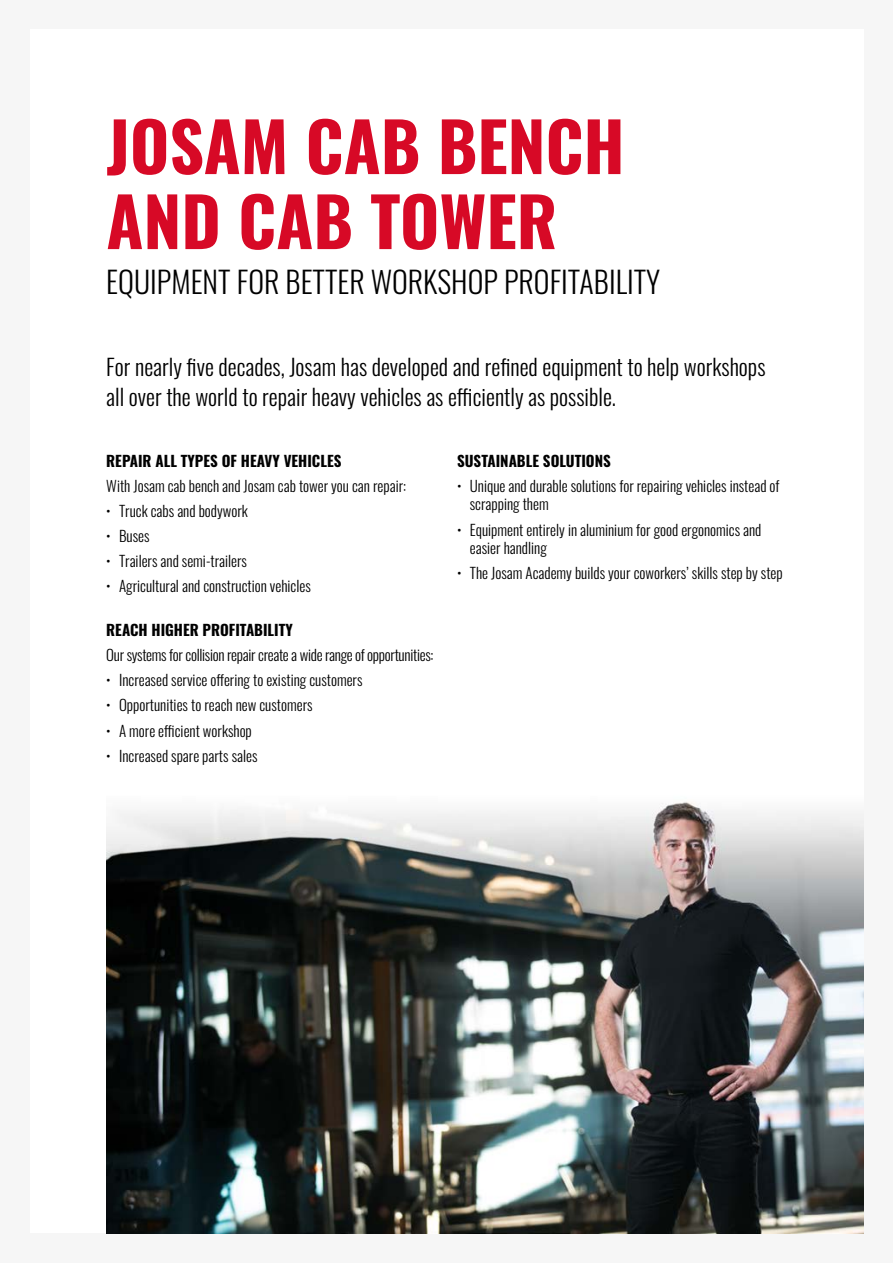
<style>
.page{position:relative;width:893px;height:1263px;background:#f6f6f6}
.page>*{position:absolute;margin:0;border:0;box-sizing:border-box;transform-origin:0 0}
.Huvudrubrik_röd{font:700 67.5px "Oswald";color:#d70926}
.Underrubrik_svart{font:300 30px "Oswald";color:#000}
.Ingress{font:300 22.5px/30px "Oswald";color:#000}
.Brödtext_punkter_2{font:300 15px/18.8px "Oswald";color:#000}
.Mellanrubrik{font:700 15px "Oswald";color:#000}
.Brödtext_2{font:300 15px "Oswald";letter-spacing:-.02em;color:#000}
.Brödtext_2-2{font:300 15px "Oswald";color:#000}
</style>
<div class="page">
<div style="left:30px;top:30px;width:833px;height:1203px;background:#fff"></div>
<img style="left:106px;top:802px;width:757px;height:431px">
<p class="Huvudrubrik_röd" style="left:106px;top:111px;width:520px">JOSAM CAB BENCH</p>
<p class="Huvudrubrik_röd" style="left:106px;top:186px;width:452px">AND CAB TOWER</p>
<p class="Underrubrik_svart" style="left:106px;top:255px;width:555px">EQUIPMENT FOR BETTER WORKSHOP PROFITABILITY</p>
<p class="Ingress" style="left:106px;top:349px;width:661px">For nearly five decades, Josam has developed and refined equipment to help workshops all over the world to repair heavy vehicles as efficiently as possible.</p>
<p class="Mellanrubrik" style="left:106px;top:453px;width:237px">REPAIR ALL TYPES OF HEAVY VEHICLES</p>
<p class="Brödtext_2-2" style="left:106px;top:472px;width:301px">With Josam cab bench and Josam cab tower you can repair:</p>
<p class="Brödtext_punkter_2" style="left:106px;top:500px;width:143px">• Truck cabs and bodywork</p>
<p class="Brödtext_punkter_2" style="left:106px;top:525px;width:45px">• Buses</p>
<p class="Brödtext_punkter_2" style="left:106px;top:550px;width:142px">• Trailers and semi-trailers</p>
<p class="Brödtext_punkter_2" style="left:106px;top:575px;width:206px">• Agricultural and construction vehicles</p>
<p class="Mellanrubrik" style="left:106px;top:622px;width:188px">REACH HIGHER PROFITABILITY</p>
<p class="Brödtext_2" style="left:106px;top:642px;width:329px">Our systems for collision repair create a wide range of opportunities:</p>
<p class="Brödtext_punkter_2" style="left:106px;top:669px;width:258px">• Increased service offering to existing customers</p>
<p class="Brödtext_punkter_2" style="left:106px;top:694px;width:208px">• Opportunities to reach new customers</p>
<p class="Brödtext_punkter_2" style="left:106px;top:719px;width:147px">• A more efficient workshop</p>
<p class="Brödtext_punkter_2" style="left:106px;top:744px;width:153px">• Increased spare parts sales</p>
<p class="Mellanrubrik" style="left:457px;top:453px;width:155px">SUSTAINABLE SOLUTIONS</p>
<p class="Brödtext_punkter_2" style="left:470px;top:474px;width:311px;text-indent:-13px">• Unique and durable solutions for repairing vehicles instead of scrapping them</p>
<p class="Brödtext_punkter_2" style="left:470px;top:518px;width:293px;text-indent:-13px">• Equipment entirely in aluminium for good ergonomics and easier handling</p>
<p class="Brödtext_punkter_2" style="left:457px;top:562px;width:327px">• The Josam Academy builds your coworkers’ skills step by step</p>
</div>
